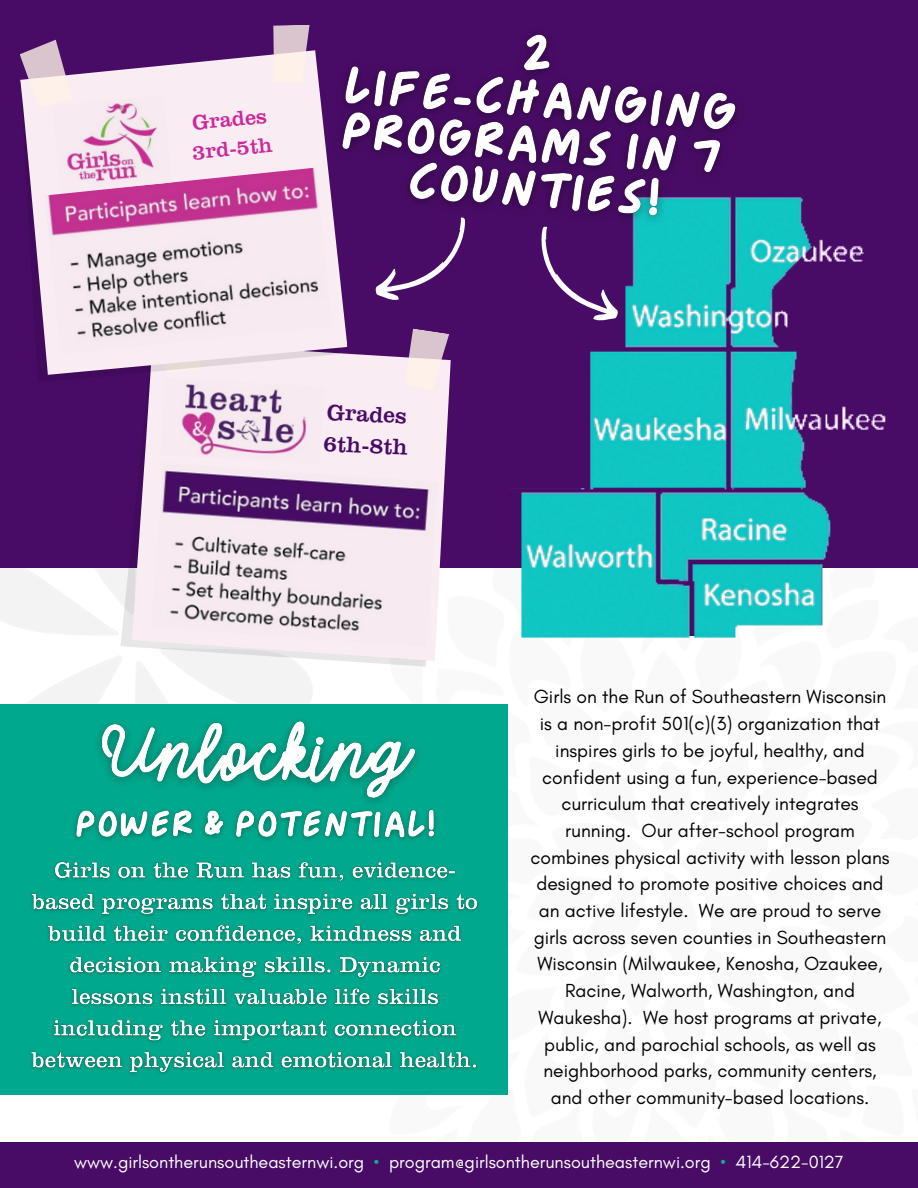
<style>
.page{position:relative;width:918px;height:1188px;background:#fff}
.page>*{position:absolute;margin:0;border:0;box-sizing:border-box;transform-origin:0 0}
.t1{font:23.1px/31.8px "Clarendon";color:#490c66}
.t2{font:21.6px/29.8px "Clarendon";color:#cb299a}
.t3{font:19.35px/26.7px "Glacial Indifference";color:#000;text-align:center}
.t4{font:18px "Glacial Indifference";color:#fff}
.s1{color:#11ac99}
</style>
<div class="page">
<img style="left:0;top:568px;width:313px;height:137px">
<div style="left:0;top:0;width:918px;height:568px;background:#490c66"></div>
<div style="left:0;top:1142px;width:918px;height:46px;background:#490c66"></div>
<img style="left:521px;top:197px;width:365px;height:441px">
<div style="left:498px;top:347px;width:89px;height:141px;background:#490c66"></div>
<img style="left:348px;top:34px;width:410px;height:216px">
<svg style="left:521px;top:225px;width:105px;height:108px"></svg>
<svg style="left:108px;top:334px;width:343px;height:351px;fill:#f9ecf3"></svg>
<div style="left:148px;top:383px;width:13px;height:242px;background:#f9ecf3"></div>
<svg style="left:404px;top:328px;width:45px;height:64px;background:#d6bfcf"></svg>
<img style="left:152px;top:463px;width:286px;height:184px">
<img style="left:161px;top:383px;width:164px;height:81px">
<svg style="left:108px;top:375px;width:232px;height:8px;fill:#f9ecf3"></svg>
<svg style="left:23px;top:50px;width:325px;height:325px;fill:#f9ecf3"></svg>
<svg style="left:20px;top:39px;width:52px;height:69px"></svg>
<svg style="left:273px;top:25px;width:37px;height:59px;background:#e6d4da"></svg>
<img style="left:44px;top:168px;width:288px;height:186px">
<img style="left:53px;top:95px;width:119px;height:98px">
<svg style="left:369px;top:216px;width:114px;height:84px"></svg>
<div style="left:0;top:705px;width:508px;height:390px;background:#00a98d"></div>
<img style="left:88px;top:699px;width:342px;height:101px">
<img style="left:31px;top:861px;width:448px;height:213px">
<img style="left:74px;top:800px;width:362px;height:40px">
<p class="t2" style="left:189px;top:110px;width:82px;rotate:-5deg">Grades<br>3rd-5th</p>
<p class="t1" style="left:325px;top:399px;width:86px;rotate:2deg">Grades<br>6th-8th</p>
<p class="t3" style="left:530px;top:683px;width:361px">Girls on the Run of Southeastern Wisconsin is a non-profit 501(c)(3) organization that inspires girls to be joyful, healthy, and confident using a fun, experience-based curriculum that creatively integrates running. Our after-school program combines physical activity with lesson plans designed to promote positive choices and an active lifestyle. We are proud to serve girls across seven counties in Southeastern Wisconsin (Milwaukee, Kenosha, Ozaukee, Racine, Walworth, Washington, and Waukesha). We host programs at private, public, and parochial schools, as well as neighborhood parks, community centers, and other community-based locations.</p>
<p class="t4" style="left:74px;top:1151px;width:771px">www.girlsontherunsoutheasternwi.org <span class="s1">•</span> program@girlsontherunsoutheasternwi.org <span class="s1">•</span> 414-622-0127</p>
</div>
